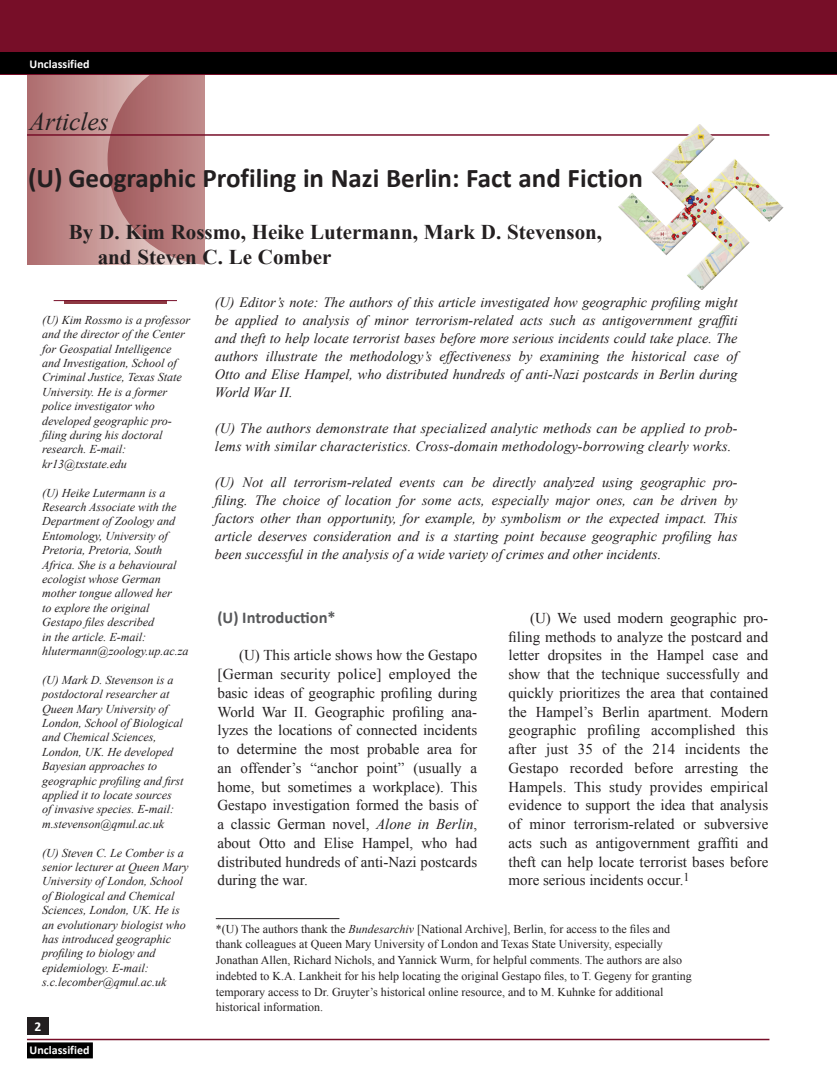
<style>
.page{position:relative;width:837px;height:1080px;background:#fff}
.page>*{position:absolute;margin:0;border:0;box-sizing:border-box;transform-origin:0 0}
.Title_heading{font:700 27px "Calibri";color:#231f20}
.Articles_heading{font:italic 25.5px "Times New Roman";color:#231f20}
.By_Author_s_Name{font:700 21px/25.2px "Times New Roman";color:#231f20}
.Header_1st_Degree{font:700 16.5px "Calibri";color:#57585a}
.Article_Text_Body_Co{font:15px/18.8px "Times New Roman";color:#231f20;text-align:justify}
.References_text_body{font:italic 14.25px/18px "Times New Roman";letter-spacing:.01em;color:#231f20;text-align:justify}
.t1{font:700 13.5px "Calibri";color:#fff}
.Author_Bio_Sidebar{font:italic 12px/14.4px "Times New Roman";color:#231f20}
.Footnote{font:12px/15.8px "Times New Roman";color:#231f20}
.t2{font:700 12px "Calibri";color:#fff}
.s1{font-style:italic}
</style>
<div class="page">
<div style="left:27px;top:74px;width:168px;height:190px;background:linear-gradient(to right,#ad6a6b,#eededa)"></div>
<svg style="left:108px;top:54px;width:211px;height:211px;background:#b27476"></svg>
<div style="left:205px;top:74px;width:241px;height:277px;background:#fff"></div>
<div style="left:0;top:0;width:837px;height:74px;background:#770e28"></div>
<div style="left:0;top:53px;width:837px;height:21px;background:#000"></div>
<hr style="left:64px;top:301px;width:102px;height:3px;background:#8e3a43">
<hr style="left:54px;top:300px;width:123px;height:1px;background:#770e28">
<hr style="left:27px;top:1039px;width:742px;height:1px;background:#770e28">
<div style="left:27px;top:1017px;width:22px;height:17px;background:#231f20"></div>
<div style="left:27px;top:1042px;width:66px;height:16px;background:#000;border:2px solid #000"></div>
<hr style="left:27px;top:134px;width:742px;height:2px;background:#770e28">
<hr style="left:216px;top:918px;width:123px;height:1px;background:#231f20">
<div style="left:616px;top:123px;width:168px;height:153px;background:#fff;opacity:.75"></div>
<div style="left:616px;top:138px;width:168px;height:153px;background:#231f20;opacity:.47"></div>
<p class="t2" style="left:30px;top:57px;width:61px">Unclassified</p>
<p class="Articles_heading" style="left:30px;top:104px;width:81px">Articles</p>
<p class="Title_heading" style="left:28px;top:160px;width:616px">(U) Geographic Profiling in Nazi Berlin: Fact and Fiction</p>
<p class="By_Author_s_Name" style="left:98px;top:219px;width:506px;text-indent:-29px">By D. Kim Rossmo, Heike Lutermann, Mark D. Stevenson, and Steven C. Le Comber</p>
<p class="Author_Bio_Sidebar" style="left:42px;top:312px;width:149px">(U) Kim Rossmo is a professor and the director of the Center for Geospatial Intelligence and Investigation, School of<br>Criminal Justice, Texas State<br>University. He is a former police investigator who developed geographic pro&shy;filing during his doctoral research. E-mail: kr13@txstate.edu</p>
<p class="Author_Bio_Sidebar" style="left:42px;top:485px;width:148px">(U) Heike Lutermann is a<br>Research Associate with the<br>Department of Zoology and<br>Entomology, University of<br>Pretoria, Pretoria, South<br>Africa. She is a behavioural ecologist whose German mother tongue allowed her<br>to explore the original<br>Gestapo files described<br>in the article. E-mail: hlutermann@zoology.up.ac.za</p>
<p class="Author_Bio_Sidebar" style="left:42px;top:672px;width:143px">(U) Mark D. Stevenson is a postdoctoral researcher at<br>Queen Mary University of<br>London, School of Biological and Chemical Sciences,<br>London, UK. He developed<br>Bayesian approaches to geographic profiling and first applied it to locate sources of invasive species. E-mail: m.stevenson@qmul.ac.uk</p>
<p class="Author_Bio_Sidebar" style="left:42px;top:845px;width:148px">(U) Steven C. Le Comber is a senior lecturer at Queen Mary<br>University of London, School of Biological and Chemical<br>Sciences, London, UK. He is an evolutionary biologist who has introduced geographic profiling to biology and epidemiology. E-mail: s.c.lecomber@qmul.ac.uk</p>
<p class="t1" style="left:34px;top:1017px;width:8px">2</p>
<p class="t2" style="left:30px;top:1042px;width:61px">Unclassified</p>
<p class="References_text_body" style="left:215px;top:293px;width:524px">(U) Editor’s note: The authors of this article investigated how geographic profiling might be applied to analysis of minor terrorism-related acts such as antigovernment graffiti and theft to help locate terrorist bases before more serious incidents could take place. The authors illustrate the methodology’s effectiveness by examining the historical case of Otto and Elise Hampel, who distributed hundreds of anti-Nazi postcards in Berlin during World War II.</p>
<p class="References_text_body" style="left:215px;top:419px;width:524px">(U) The authors demonstrate that specialized analytic methods can be applied to prob&shy;lems with similar characteristics. Cross-domain methodology-borrowing clearly works.</p>
<p class="References_text_body" style="left:215px;top:473px;width:524px">(U) Not all terrorism-related events can be directly analyzed using geographic pro&shy;filing. The choice of location for some acts, especially major ones, can be driven by factors other than opportunity, for example, by symbolism or the expected impact. This article deserves consideration and is a starting point because geographic profiling has been successful in the analysis of a wide variety of crimes and other incidents.</p>
<p class="Header_1st_Degree" style="left:218px;top:607px;width:120px">(U) Introduction*</p>
<p class="Article_Text_Body_Co" style="left:218px;top:646px;width:261px;text-indent:22px">(U) This article shows how the Gestapo [German security police] employed the basic ideas of geographic profiling during World War II. Geographic profiling ana&shy;lyzes the locations of connected incidents to determine the most probable area for an offender’s “anchor point” (usually a home, but sometimes a workplace). This Gestapo investigation formed the basis of a classic German novel, <span class="s1">Alone in Berlin</span>, about Otto and Elise Hampel, who had distributed hundreds of anti-Nazi postcards during the war.</p>
<p class="Article_Text_Body_Co" style="left:509px;top:608px;width:261px;text-indent:22px">(U) We used modern geographic pro&shy;filing methods to analyze the postcard and letter dropsites in the Hampel case and show that the technique successfully and quickly prioritizes the area that contained the Hampel’s Berlin apartment. Modern geographic profiling accomplished this after just 35 of the 214 incidents the Gestapo recorded before arresting the Hampels. This study provides empirical evidence to support the idea that analysis of minor terrorism-related or subversive acts such as antigovernment graffiti and theft can help locate terrorist bases before more serious incidents occur.<sup>1</sup></p>
<p class="Footnote" style="left:216px;top:920px;width:478px">*(U) The authors thank the <span class="s1">Bundesarchiv</span> [National Archive], Berlin, for access to the files and thank colleagues at Queen Mary University of London and Texas State University, especially Jonathan Allen, Richard Nichols, and Yannick Wurm, for helpful comments. The authors are also indebted to K.A. Lankheit for his help locating the original Gestapo files, to T. Gegeny for granting temporary access to Dr. Gruyter’s historical online resource, and to M. Kuhnke for additional historical information.</p>
</div>
